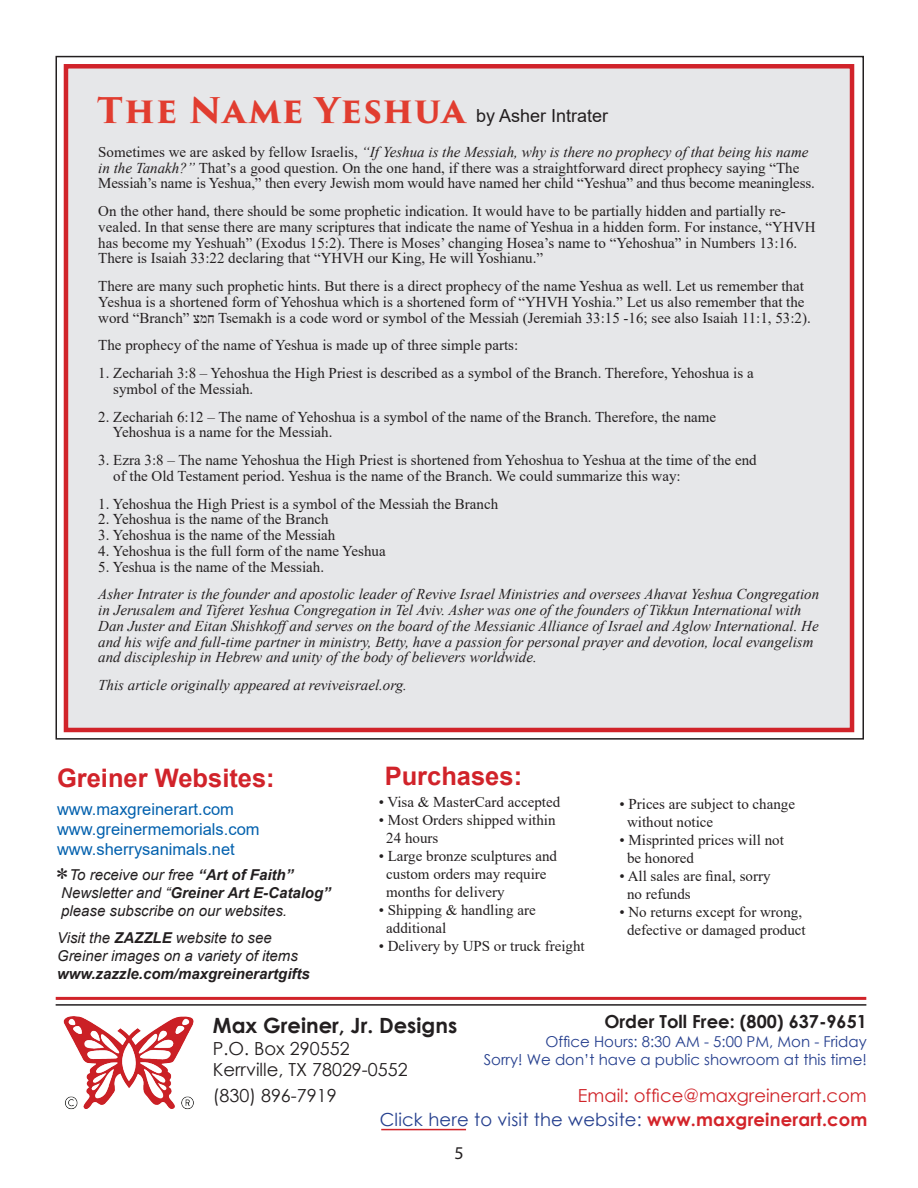
<style>
.page{position:relative;width:918px;height:1188px;background:#fff}
.page>*{position:absolute;margin:0;border:0;box-sizing:border-box;transform-origin:0 0}
.t1{font:700 34.5px "Trajan Pro 3";letter-spacing:.025em;color:#e13d30}
.t2{font:27px "Times New Roman";color:#231f20}
.t3{font:700 25.5px "Arial";color:#d1232a}
.t4{font:700 21px "Century Gothic";color:#231f20}
.t5{font:18px "Century Gothic";letter-spacing:.01em;color:#253f8e}
.t6{font:18px "Century Gothic";color:#231f20}
.t7{font:18px "Century Gothic";color:#d02429}
.t8{font:700 18px "Century Gothic";color:#231f20}
.t9{font:18px "Arial";color:#231f20}
.t10{font:18px "Myriad Pro";color:#231f20}
.t11{font:16.5px "Arial";color:#0361ae}
.t12{font:15px/15.8px "Times New Roman";color:#231f20}
.t13{font:italic 15px/15.8px "Times New Roman";color:#231f20}
.t14{font:italic 15px "Arial";color:#231f20}
.t15{font:15px "Century Gothic";color:#253f8e}
.t16{font:italic 700 15px "Arial";color:#231f20}
.s1{font-style:italic}
.s2{font-weight:700}
.s3{font-weight:400}
.s4{font-weight:700;color:#d3242a}
</style>
<div class="page">
<div style="left:64px;top:64px;width:790px;height:668px;background:#e6e7e9;border:4px solid #d1232a"></div>
<img style="left:63px;top:1016px;width:131px;height:94px">
<hr style="left:56px;top:1004px;width:810px;height:2px;background:#231f20">
<hr style="left:56px;top:997px;width:810px;height:3px;background:#d12329">
<hr style="left:381px;top:1129px;width:85px;height:1px;background:#d12329">
<p class="t1" style="left:97px;top:85px;width:370px">The Name Yeshua</p>
<p class="t12" style="left:98px;top:144px;width:718px">Sometimes we are asked by fellow Israelis, <span class="s1">“If Yeshua is the Messiah, why is there no prophecy of that being his name in the Tanakh?”</span> That’s a good question. On the one hand, if there was a straightforward direct prophecy saying “The<br>Messiah’s name is Yeshua,” then every Jewish mom would have named her child “Yeshua” and thus become meaningless.</p>
<p class="t12" style="left:98px;top:203px;width:719px">On the other hand, there should be some prophetic indication. It would have to be partially hidden and partially re&shy;vealed. In that sense there are many scriptures that indicate the name of Yeshua in a hidden form. For instance, “YHVH has become my Yeshuah” (Exodus 15:2). There is Moses’ changing Hosea’s name to “Yehoshua” in Numbers 13:16.<br>There is Isaiah 33:22 declaring that “YHVH our King, He will Yoshianu.”</p>
<p class="t12" style="left:98px;top:278px;width:714px">There are many such prophetic hints. But there is a direct prophecy of the name Yeshua as well. Let us remember that<br>Yeshua is a shortened form of Yehoshua which is a shortened form of “YHVH Yoshia.” Let us also remember that the word “Branch” חמצ Tsemakh is a code word or symbol of the Messiah (Jeremiah 33:15 -16; see also Isaiah 11:1, 53:2).</p>
<p class="t12" style="left:98px;top:337px;width:421px">The prophecy of the name of Yeshua is made up of three simple parts:</p>
<p class="t12" style="left:98px;top:365px;width:657px">1. Zechariah 3:8 – Yehoshua the High Priest is described as a symbol of the Branch. Therefore, Yehoshua is a</p>
<p class="t12" style="left:113px;top:381px;width:141px">symbol of the Messiah.</p>
<p class="t12" style="left:98px;top:408px;width:620px">2. Zechariah 6:12 – The name of Yehoshua is a symbol of the name of the Branch. Therefore, the name</p>
<p class="t12" style="left:113px;top:424px;width:221px">Yehoshua is a name for the Messiah.</p>
<p class="t12" style="left:98px;top:452px;width:660px">3. Ezra 3:8 – The name Yehoshua the High Priest is shortened from Yehoshua to Yeshua at the time of the end</p>
<p class="t12" style="left:113px;top:468px;width:569px">of the Old Testament period. Yeshua is the name of the Branch. We could summarize this way:</p>
<p class="t12" style="left:98px;top:495px;width:401px">1. Yehoshua the High Priest is a symbol of the Messiah the Branch</p>
<p class="t12" style="left:98px;top:511px;width:232px">2. Yehoshua is the name of the Branch</p>
<p class="t12" style="left:98px;top:527px;width:239px">3. Yehoshua is the name of the Messiah</p>
<p class="t12" style="left:98px;top:543px;width:289px">4. Yehoshua is the full form of the name Yeshua</p>
<p class="t12" style="left:98px;top:558px;width:227px">5. Yeshua is the name of the Messiah.</p>
<p class="t13" style="left:98px;top:586px;width:723px">Asher Intrater is the founder and apostolic leader of Revive Israel Ministries and oversees Ahavat Yeshua Congregation in Jerusalem and Tiferet Yeshua Congregation in Tel Aviv. Asher was one of the founders of Tikkun International with Dan Juster and Eitan Shishkoffand serves on the board of the Messianic Alliance of Israel and Aglow International. He and his wife and full-time partner in ministry, Betty, have a passion for personal prayer and devotion, local evangelism and discipleship in Hebrew and unity of the body of believers worldwide.</p>
<p class="t13" style="left:98px;top:677px;width:310px">This article originally appeared at reviveisrael.org.</p>
<p class="t9" style="left:476px;top:103px;width:134px">by Asher Intrater</p>
<p class="t3" style="left:57px;top:760px;width:219px">Greiner Websites:</p>
<p class="t11" style="left:57px;top:798px;width:178px">www.maxgreinerart.com</p>
<p class="t11" style="left:57px;top:818px;width:204px">www.greinermemorials.com</p>
<p class="t11" style="left:57px;top:838px;width:179px">www.sherrysanimals.net</p>
<p class="t14" style="left:70px;top:865px;width:225px">To receive our free <span class="s2">“Art of Faith”</span></p>
<p class="t16" style="left:61px;top:883px;width:271px"><span class="s3">Newsletter and “</span>Greiner Art E-Catalog”</p>
<p class="t14" style="left:61px;top:901px;width:227px">please subscribe on our websites.</p>
<p class="t14" style="left:57px;top:928px;width:216px">Visit the <span class="s2">ZAZZLE</span> website to see</p>
<p class="t14" style="left:57px;top:946px;width:242px">Greiner images on a variety of items</p>
<p class="t16" style="left:57px;top:964px;width:254px">www.zazzle.com/maxgreinerartgifts</p>
<p class="t2" style="left:56px;top:859px;width:15px">*</p>
<p class="t3" style="left:385px;top:758px;width:139px">Purchases:</p>
<p class="t12" style="left:379px;top:794px;width:183px">• Visa &amp; MasterCard accepted</p>
<p class="t12" style="left:379px;top:812px;width:178px">• Most Orders shipped within</p>
<p class="t12" style="left:386px;top:830px;width:54px">24 hours</p>
<p class="t12" style="left:379px;top:848px;width:180px">• Large bronze sculptures and</p>
<p class="t12" style="left:386px;top:866px;width:162px">custom orders may require</p>
<p class="t12" style="left:386px;top:884px;width:120px">months for delivery</p>
<p class="t12" style="left:379px;top:902px;width:158px">• Shipping &amp; handling are</p>
<p class="t12" style="left:386px;top:920px;width:61px">additional</p>
<p class="t12" style="left:379px;top:938px;width:208px">• Delivery by UPS or truck freight</p>
<p class="t12" style="left:620px;top:795px;width:177px">• Prices are subject to change</p>
<p class="t12" style="left:627px;top:813px;width:88px">without notice</p>
<p class="t12" style="left:620px;top:831px;width:166px">• Misprinted prices will not</p>
<p class="t12" style="left:627px;top:849px;width:69px">be honored</p>
<p class="t12" style="left:620px;top:867px;width:153px">• All sales are final, sorry</p>
<p class="t12" style="left:627px;top:885px;width:65px">no refunds</p>
<p class="t12" style="left:620px;top:903px;width:184px">• No returns except for wrong,</p>
<p class="t12" style="left:627px;top:921px;width:180px">defective or damaged product</p>
<p class="t4" style="left:213px;top:1009px;width:246px">Max Greiner, Jr. Designs</p>
<p class="t6" style="left:213px;top:1035px;width:138px">P.O. Box 290552</p>
<p class="t6" style="left:213px;top:1057px;width:196px">Kerrville, TX 78029-0552</p>
<p class="t6" style="left:213px;top:1083px;width:125px">(830) 896-7919</p>
<p class="t8" style="left:604px;top:1008px;width:264px">Order Toll Free: (800) 637-9651</p>
<p class="t15" style="left:545px;top:1031px;width:323px">Office Hours: 8:30 AM - 5:00 PM, Mon - Friday</p>
<p class="t15" style="left:484px;top:1049px;width:385px">Sorry! We don’t have a public showroom at this time!</p>
<p class="t7" style="left:578px;top:1083px;width:291px">Email: office@maxgreinerart.com</p>
<p class="t5" style="left:380px;top:1107px;width:489px">Click here to visit the website: <span class="s4">www.maxgreinerart.com</span></p>
<p class="t10" style="left:454px;top:1142px;width:11px">5</p>
</div>
